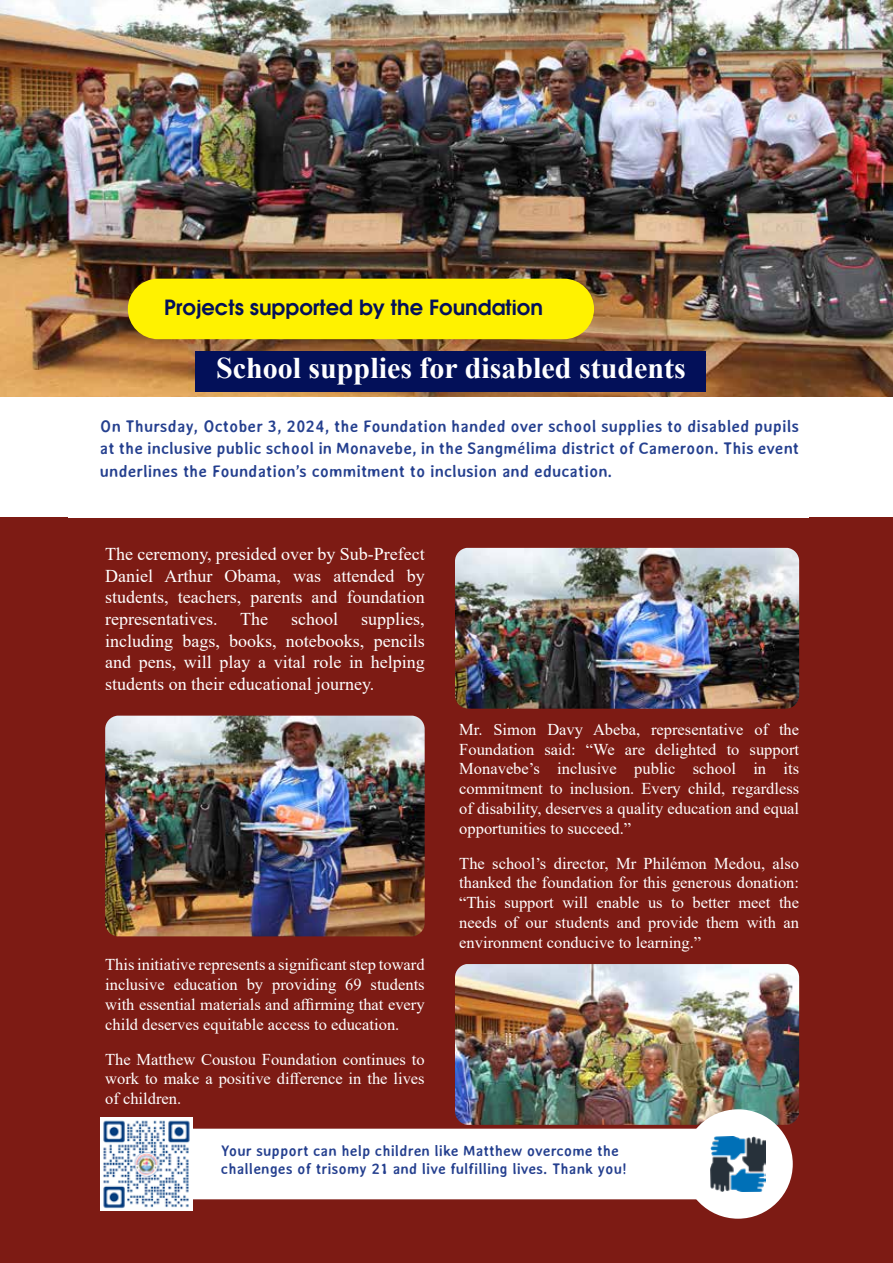
<style>
.page{position:relative;width:893px;height:1263px;background:#fff}
.page>*{position:absolute;margin:0;border:0;box-sizing:border-box;transform-origin:0 0}
.t1{font:700 30px "Times New Roman";color:#fff}
.t2{font:600 21px "Avant Garde";color:#031059}
.t3{font:18px/21.6px "Times New Roman";color:#fff;text-align:justify}
.t4{font:16.5px/19.8px "Times New Roman";color:#fff;text-align:justify}
.t5{font:700 16.5px/22.5px "Averia Sans";color:#25408f;text-align:justify}
.t6{font:700 15px/18px "Averia Sans";color:#25408f}
</style>
<div class="page">
<div style="left:0;top:517px;width:893px;height:746px;background:#7d1b14"></div>
<img style="left:0;top:0;width:893px;height:396px">
<div style="left:196px;top:351px;width:510px;height:40px;background:#031059"></div>
<img style="left:455px;top:964px;width:344px;height:161px">
<div style="left:683px;top:1109px;width:110px;height:110px;background:#fff;border-radius:50%"></div>
<div style="left:110px;top:1129px;width:677px;height:70px;background:#fff;border-radius:35px"></div>
<img style="left:710px;top:1136px;width:56px;height:56px">
<img style="left:101px;top:1118px;width:92px;height:92px">
<div style="left:128px;top:279px;width:466px;height:60px;background:#fff200;border-radius:30px"></div>
<img style="left:455px;top:548px;width:344px;height:161px">
<img style="left:105px;top:716px;width:320px;height:220px">
<p class="t2" style="left:164px;top:291px;width:380px">Projects supported by the Foundation</p>
<h1 class="t1" style="left:216px;top:346px;width:471px">School supplies for disabled students</h1>
<p class="t5" style="left:100px;top:414px;width:701px">On Thursday, October 3, 2024, the Foundation handed over school supplies to disabled pupils at the inclusive public school in Monavebe, in the Sangmélima district of Cameroon. This event underlines the Foundation’s commitment to inclusion and education.</p>
<p class="t3" style="left:105px;top:543px;width:321px">The ceremony, presided over by Sub-Prefect Daniel Arthur Obama, was attended by students, teachers, parents and foundation representatives.</p>
<p class="t3" style="left:105px;top:608px;width:321px;text-indent:256px">supplies, including bags, books, notebooks, pencils and pens, will play a vital role in helping students on their educational journey.</p>
<p class="t3" style="left:240px;top:608px;width:29px">The</p>
<p class="t3" style="left:291px;top:608px;width:48px">school</p>
<p class="t4" style="left:105px;top:954px;width:321px">This initiative represents a significant step toward inclusive education by providing 69 students with essential materials and affirming that every child deserves equitable access to education.</p>
<p class="t4" style="left:105px;top:1049px;width:321px">The Matthew Coustou Foundation continues to work to make a positive difference in the lives of children.</p>
<p class="t4" style="left:459px;top:719px;width:341px">Mr. Simon Davy Abeba, representative of the Foundation said: “We are delighted to support Monavebe’s inclusive public school in its commitment to inclusion. Every child, regardless of disability, deserves a quality education and equal opportunities to succeed.”</p>
<p class="t4" style="left:459px;top:852px;width:341px">The school’s director, Mr Philémon Medou, also thanked the foundation for this generous donation: “This support will enable us to better meet the needs of our students and provide them with an environment conducive to learning.”</p>
<p class="t6" style="left:221px;top:1141px;width:407px">Your support can help children like Matthew overcome the challenges of trisomy 21 and live fulfilling lives. Thank you!</p>
</div>
